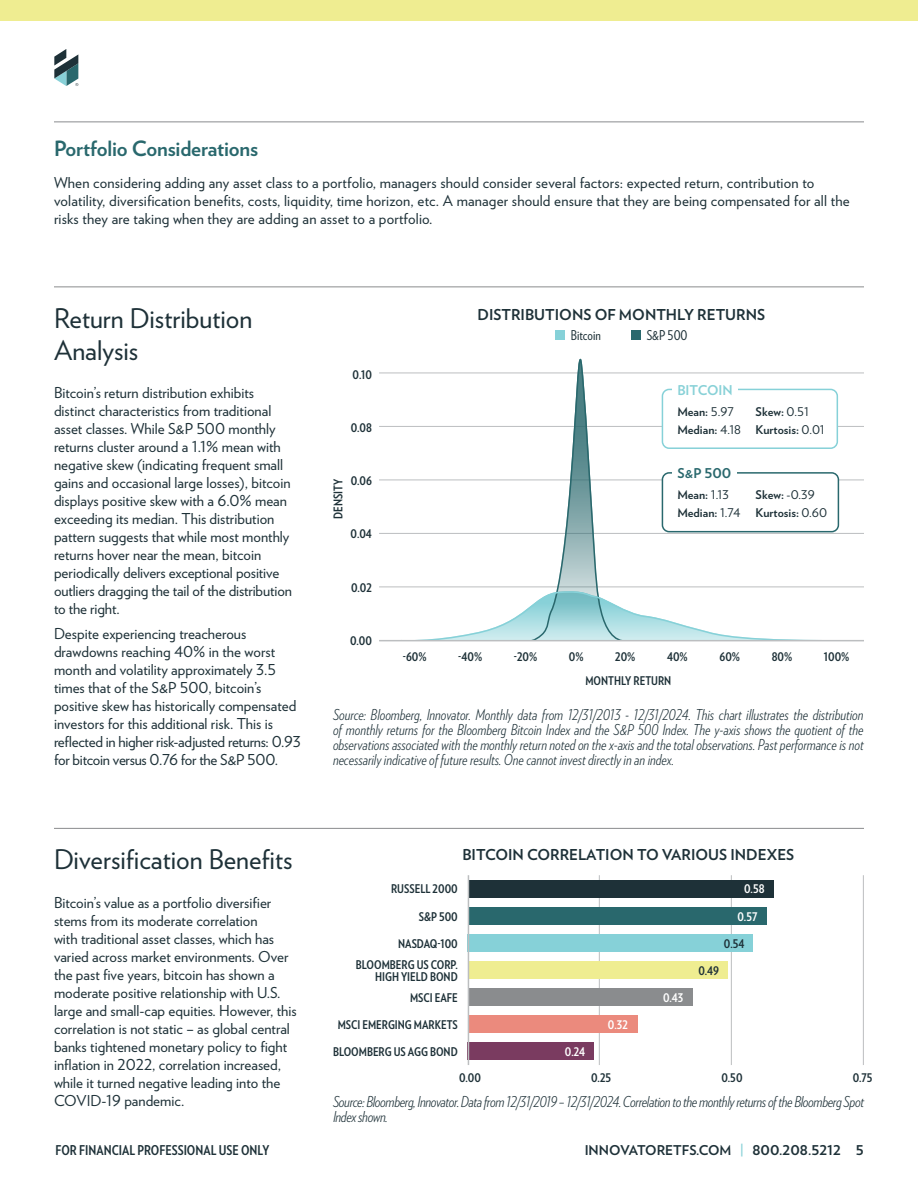
<style>
.page{position:relative;width:918px;height:1188px;background:#fff}
.page>*{position:absolute;margin:0;border:0;box-sizing:border-box;transform-origin:0 0}
.t1{font:27px/32.4px "Verlag";color:#1e3138}
.t2{font:700 21px "Verlag";letter-spacing:-.01em;color:#29686d}
.t3{font:15px/18px "Verlag";color:#1e3138}
.t4{font:italic 300 15px/15px "Verlag Condensed";letter-spacing:-.02em;color:#1e3138;text-align:justify}
.t5{font:700 15px "Verlag";color:#1e3138}
.t6{font:700 13.5px "Verlag Condensed";color:#1e3138}
.t7{font:700 13.5px "Verlag";color:#1e3138}
.t8{font:13.5px "Verlag Condensed";color:#1e3138}
.t9{font:700 13.5px "Verlag";color:#88d1d7}
.t10{font:700 13.5px "Verlag";color:#29686d}
.t11{font:700 12px/21.1px "Verlag Condensed";color:#1e3138;text-align:right}
.t12{font:700 12px/18px "Verlag";color:#1e3138}
.t13{font:700 12px "Verlag Condensed";color:#fff}
.s1{font-weight:400}
.s2{color:#88d1d7}
</style>
<div class="page">
<svg style="left:54px;top:49px;width:24px;height:37px"></svg>
<div style="left:0;top:0;width:918px;height:20px;background:#efed91"></div>
<hr style="left:863px;top:875px;width:1px;height:190px;background:#bcbec0">
<hr style="left:731px;top:875px;width:1px;height:190px;background:#bcbec0">
<hr style="left:599px;top:875px;width:1px;height:190px;background:#bcbec0">
<hr style="left:54px;top:122px;width:810px;height:1px;background:#8a8c8e">
<hr style="left:54px;top:286px;width:810px;height:1px;background:#8a8c8e">
<hr style="left:54px;top:828px;width:810px;height:1px;background:#8a8c8e">
<div style="left:555px;top:331px;width:10px;height:9px;background:#86d1d8"></div>
<div style="left:631px;top:331px;width:10px;height:9px;background:#29686d"></div>
<hr style="left:379px;top:373px;width:485px;height:1px;background:#bcbec0">
<hr style="left:379px;top:426px;width:485px;height:1px;background:#bcbec0">
<hr style="left:379px;top:480px;width:485px;height:1px;background:#bcbec0">
<hr style="left:379px;top:587px;width:485px;height:1px;background:#bcbec0">
<hr style="left:379px;top:533px;width:485px;height:1px;background:#bcbec0">
<svg style="left:400px;top:358px;width:424px;height:282px"></svg>
<hr style="left:379px;top:640px;width:485px;height:1px;background:#bcbec0">
<div style="left:662px;top:389px;width:175px;height:59px;background:#fff;border-radius:7px"></div>
<div style="left:662px;top:389px;width:176px;height:60px;border:2px solid #86d1d8;border-radius:7px"></div>
<div style="left:672px;top:384px;width:66px;height:11px;background:#fff"></div>
<div style="left:662px;top:473px;width:176px;height:59px;background:#fff;border-radius:7px"></div>
<div style="left:662px;top:472px;width:177px;height:60px;border:2px solid #29686d;border-radius:7px"></div>
<div style="left:672px;top:468px;width:65px;height:10px;background:#fff"></div>
<div style="left:468px;top:880px;width:305px;height:17px;background:#1e3138"></div>
<div style="left:468px;top:907px;width:299px;height:18px;background:#29686d"></div>
<div style="left:468px;top:934px;width:285px;height:18px;background:#86d1d8"></div>
<div style="left:468px;top:961px;width:260px;height:18px;background:#efed91"></div>
<div style="left:468px;top:988px;width:224px;height:18px;background:#8a8c8e"></div>
<div style="left:468px;top:1016px;width:169px;height:17px;background:#eb8a7d"></div>
<div style="left:468px;top:1043px;width:126px;height:17px;background:#7a3b60"></div>
<hr style="left:468px;top:875px;width:1px;height:190px;background:#bcbec0">
<h2 class="t2" style="left:54px;top:132px;width:206px">Portfolio Considerations</h2>
<p class="t3" style="left:54px;top:172px;width:797px">When considering adding any asset class to a portfolio, managers should consider several factors: expected return, contribution to volatility, diversification benefits, costs, liquidity, time horizon, etc. A manager should ensure that they are being compensated for all the risks they are taking when they are adding an asset to a portfolio.</p>
<h1 class="t1" style="left:54px;top:300px;width:200px">Return Distribution<br>Analysis</h1>
<p class="t3" style="left:54px;top:383px;width:239px">Bitcoin’s return distribution exhibits distinct characteristics from traditional asset classes. While S&amp;P 500 monthly returns cluster around a 1.1% mean with negative skew (indicating frequent small gains and occasional large losses), bitcoin displays positive skew with a 6.0% mean exceeding its median. This distribution pattern suggests that while most monthly returns hover near the mean, bitcoin periodically delivers exceptional positive outliers dragging the tail of the distribution to the right.</p>
<p class="t3" style="left:54px;top:624px;width:248px">Despite experiencing treacherous drawdowns reaching 40% in the worst month and volatility approximately 3.5 times that of the S&amp;P 500, bitcoin’s positive skew has historically compensated investors for this additional risk. This is reflected in higher risk-adjusted returns: 0.93 for bitcoin versus 0.76 for the S&amp;P 500.</p>
<h1 class="t1" style="left:54px;top:842px;width:240px">Diversification Benefits</h1>
<p class="t3" style="left:54px;top:892px;width:244px">Bitcoin’s value as a portfolio diversifier stems from its moderate correlation<br>with traditional asset classes, which has varied across market environments. Over the past five years, bitcoin has shown a moderate positive relationship with U.S. large and small-cap equities. However, this correlation is not static – as global central banks tightened monetary policy to fight inflation in 2022, correlation increased, while it turned negative leading into the COVID-19 pandemic.</p>
<p class="t5" style="left:477px;top:303px;width:289px">DISTRIBUTIONS OF MONTHLY RETURNS</p>
<p class="t11" style="left:353px;top:364px;width:21px">0.10</p>
<p class="t11" style="left:351px;top:417px;width:23px">0.08</p>
<p class="t11" style="left:327px;top:519px;width:42px;rotate:-90deg">DENSITY</p>
<p class="t11" style="left:351px;top:470px;width:23px">0.06</p>
<p class="t11" style="left:351px;top:523px;width:23px">0.04</p>
<p class="t11" style="left:351px;top:576px;width:22px">0.02</p>
<p class="t11" style="left:350px;top:629px;width:23px">0.00</p>
<p class="t8" style="left:571px;top:326px;width:31px">Bitcoin</p>
<p class="t8" style="left:647px;top:326px;width:42px">S&amp;P 500</p>
<p class="t9" style="left:677px;top:379px;width:57px">BITCOIN</p>
<p class="t12" style="left:677px;top:402px;width:65px">Mean: <span class="s1">5.97<br></span>Median: <span class="s1">4.18</span></p>
<p class="t12" style="left:756px;top:402px;width:71px">Skew: <span class="s1">0.51<br></span>Kurtosis: <span class="s1">0.01</span></p>
<p class="t10" style="left:678px;top:463px;width:55px">S&amp;P 500</p>
<p class="t12" style="left:677px;top:485px;width:65px">Mean: <span class="s1">1.13<br></span>Median: <span class="s1">1.74</span></p>
<p class="t12" style="left:756px;top:485px;width:73px">Skew: <span class="s1">-0.39<br></span>Kurtosis: <span class="s1">0.60</span></p>
<p class="t11" style="left:403px;top:645px;width:25px">-60%</p>
<p class="t11" style="left:458px;top:645px;width:26px">-40%</p>
<p class="t11" style="left:514px;top:645px;width:25px">-20%</p>
<p class="t11" style="left:569px;top:645px;width:16px">0%</p>
<p class="t11" style="left:615px;top:645px;width:22px">20%</p>
<p class="t11" style="left:667px;top:645px;width:22px">40%</p>
<p class="t11" style="left:719px;top:645px;width:22px">60%</p>
<p class="t11" style="left:772px;top:645px;width:22px">80%</p>
<p class="t11" style="left:824px;top:645px;width:27px">100%</p>
<p class="t11" style="left:585px;top:670px;width:87px">MONTHLY RETURN</p>
<p class="t4" style="left:333px;top:707px;width:532px">Source: Bloomberg, Innovator. Monthly data from 12/31/2013 - 12/31/2024. This chart illustrates the distribution of monthly returns for the Bloomberg Bitcoin Index and the S&amp;P 500 Index. The y-axis shows the quotient of the observations associated with the monthly return noted on the x-axis and the total observations. Past performance is not necessarily indicative of future results. One cannot invest directly in an index.</p>
<p class="t5" style="left:462px;top:843px;width:333px">BITCOIN CORRELATION TO VARIOUS INDEXES</p>
<p class="t11" style="left:391px;top:878px;width:68px">RUSSELL 2000</p>
<p class="t11" style="left:419px;top:905px;width:40px">S&amp;P 500</p>
<p class="t11" style="left:356px;top:932px;width:103px">NASDAQ-100<br>BLOOMBERG US CORP.</p>
<p class="t11" style="left:375px;top:965px;width:84px">HIGH YIELD BOND<br>MSCI EAFE</p>
<p class="t11" style="left:338px;top:1014px;width:122px">MSCI EMERGING MARKETS</p>
<p class="t11" style="left:333px;top:1041px;width:126px">BLOOMBERG US AGG BOND</p>
<p class="t13" style="left:565px;top:1043px;width:22px">0.24</p>
<p class="t13" style="left:608px;top:1016px;width:21px">0.32</p>
<p class="t13" style="left:663px;top:989px;width:22px">0.43</p>
<p class="t13" style="left:744px;top:880px;width:22px">0.58</p>
<p class="t13" style="left:737px;top:907px;width:21px">0.57</p>
<p class="t11" style="left:724px;top:932px;width:22px">0.54</p>
<p class="t11" style="left:698px;top:959px;width:22px">0.49</p>
<p class="t11" style="left:459px;top:1066px;width:23px">0.00</p>
<p class="t11" style="left:591px;top:1066px;width:22px">0.25</p>
<p class="t11" style="left:721px;top:1066px;width:23px">0.50</p>
<p class="t11" style="left:853px;top:1066px;width:21px">0.75</p>
<p class="t4" style="left:333px;top:1093px;width:533px">Source: Bloomberg, Innovator. Data from 12/31/2019 – 12/31/2024. Correlation to the monthly returns of the Bloomberg Spot<br>Index shown.</p>
<p class="t6" style="left:55px;top:1140px;width:215px">FOR FINANCIAL PROFESSIONAL USE ONLY</p>
<p class="t7" style="left:585px;top:1140px;width:281px">INNOVATORETFS.COM <span class="s2">|</span> 800.208.5212 5</p>
</div>
